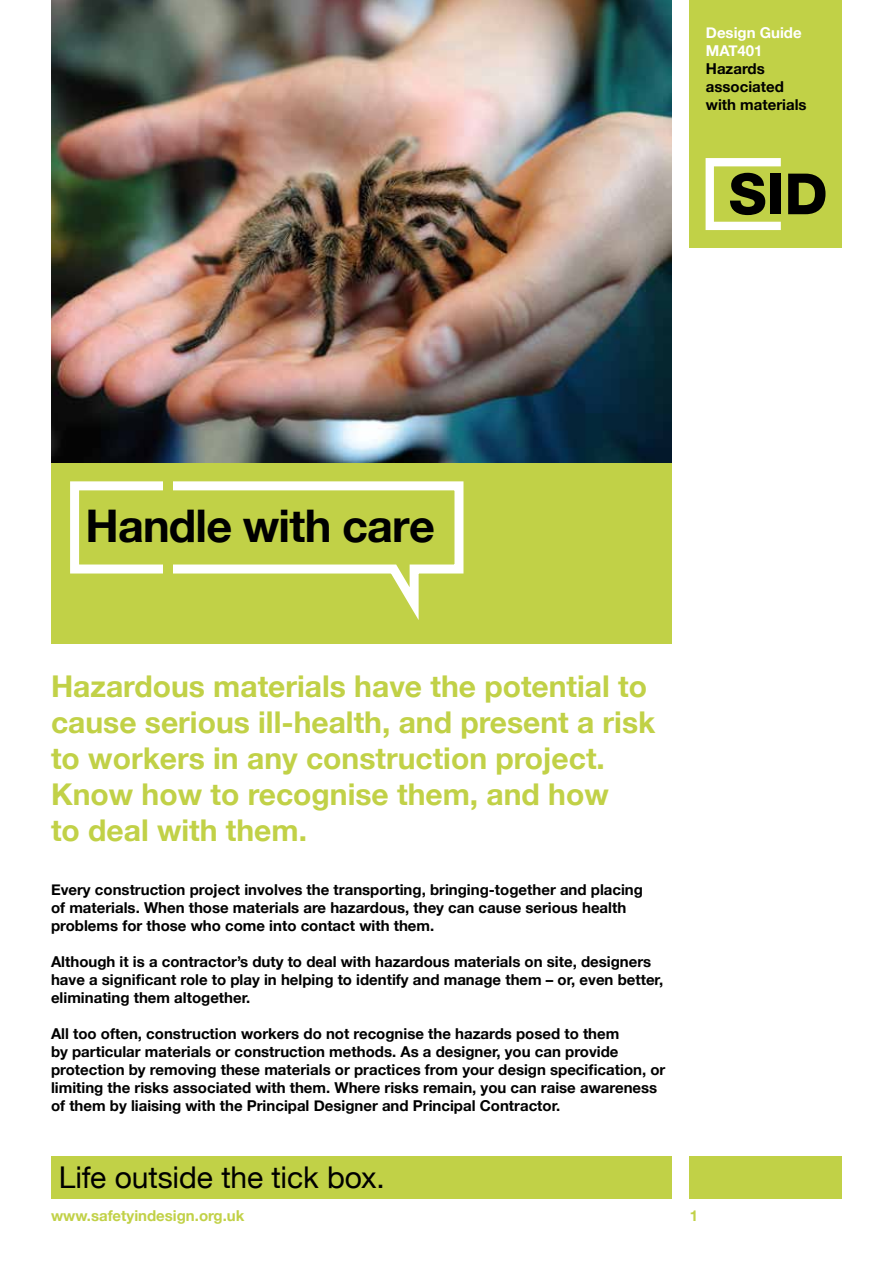
<style>
.page{position:relative;width:893px;height:1263px;background:#fff}
.page>*{position:absolute;margin:0;border:0;box-sizing:border-box;transform-origin:0 0}
.t1{font:700 45px "Helvetica Neue";letter-spacing:-.02em;color:#000}
.t2{font:700 30px/36px "Helvetica Neue";color:#c1d147}
.t3{font:30px "Helvetica Neue";letter-spacing:-.005em;color:#000}
.t4{font:700 15px/18px "Helvetica Neue";color:#000}
.t5{font:700 15px "Helvetica Neue";color:#c1d147}
.t6{font:700 15px/18px "Helvetica Neue";color:#fff}
</style>
<div class="page">
<div style="left:51px;top:1157px;width:621px;height:42px;background:#c1d147"></div>
<div style="left:690px;top:0;width:152px;height:247px;background:#c1d147"></div>
<div style="left:690px;top:1157px;width:152px;height:42px;background:#c1d147"></div>
<svg style="left:706px;top:158px;width:75px;height:72px"></svg>
<div style="left:770px;top:174px;width:11px;height:40px;background:#000"></div>
<svg style="left:788px;top:174px;width:37px;height:40px"></svg>
<img style="left:51px;top:0;width:621px;height:463px">
<div style="left:51px;top:463px;width:621px;height:180px;background:#c1d147"></div>
<svg style="left:70px;top:481px;width:394px;height:139px"></svg>
<div style="left:163px;top:481px;width:9px;height:105px;background:#c1d147"></div>
<p class="t6" style="left:706px;top:24px;width:97px">Design Guide<br>MAT401</p>
<p class="t4" style="left:706px;top:60px;width:102px">Hazards associated with materials</p>
<h1 class="t1" style="left:86px;top:490px;width:351px">Handle with care</h1>
<h2 class="t2" style="left:51px;top:669px;width:606px">Hazardous materials have the potential to cause serious ill-health, and present a risk to workers in any construction project.<br>Know how to recognise them, and how<br>to deal with them.</h2>
<p class="t4" style="left:51px;top:881px;width:593px">Every construction project involves the transporting, bringing-together and placing of materials. When those materials are hazardous, they can cause serious health problems for those who come into contact with them.</p>
<p class="t4" style="left:51px;top:953px;width:614px">Although it is a contractor’s duty to deal with hazardous materials on site, designers have a significant role to play in helping to identify and manage them – or, even better, eliminating them altogether.</p>
<p class="t4" style="left:51px;top:1025px;width:616px">All too often, construction workers do not recognise the hazards posed to them<br>by particular materials or construction methods. As a designer, you can provide protection by removing these materials or practices from your design specification, or limiting the risks associated with them. Where risks remain, you can raise awareness of them by liaising with the Principal Designer and Principal Contractor.</p>
<h2 class="t3" style="left:59px;top:1155px;width:327px">Life outside the tick box.</h2>
<p class="t5" style="left:51px;top:1203px;width:195px">www.safetyindesign.org.uk</p>
<p class="t5" style="left:690px;top:1203px;width:10px">1</p>
</div>
